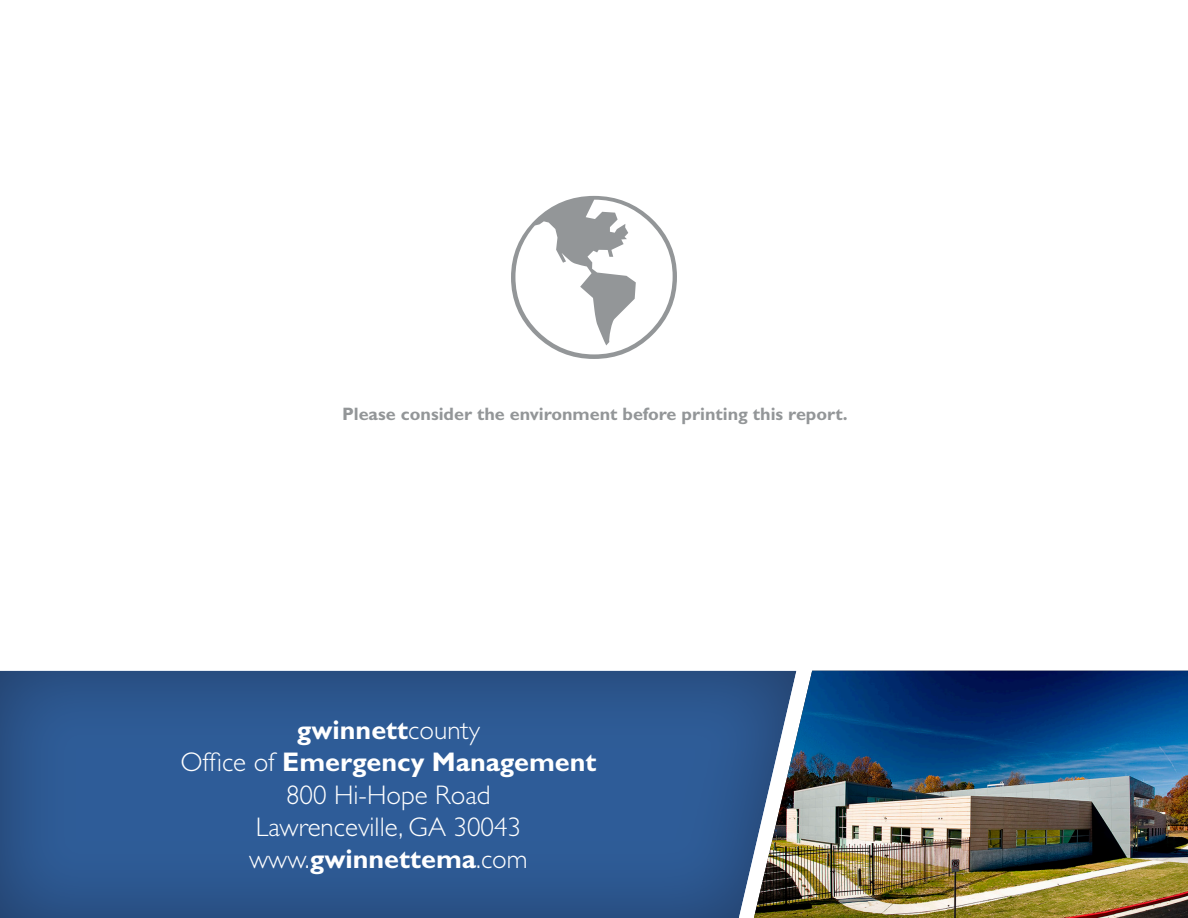
<style>
.page{position:relative;width:1188px;height:918px;background:#fff}
.page>*{position:absolute;margin:0;border:0;box-sizing:border-box;transform-origin:0 0}
.t1{font:700 27px "Gill Sans";color:#fff}
.t2{font:300 27px "Gill Sans";color:#fff}
.t3{font:700 18px "Gill Sans";color:#939698}
.s1{font-weight:300}
</style>
<div class="page">
<div style="left:0;top:669px;width:798px;height:249px;background:#3771b8;opacity:.6"></div>
<img style="left:754px;top:671px;width:434px;height:247px">
<svg style="left:511px;top:196px;width:166px;height:163px"></svg>
<hr style="left:0;top:704px;width:1px;height:214px;background:#284d80">
<p class="t3" style="left:342px;top:403px;width:507px">Please consider the environment before printing this report.</p>
<p class="t1" style="left:297px;top:714px;width:185px">gwinnett<span class="s1">county</span></p>
<p class="t1" style="left:180px;top:746px;width:418px"><span class="s1">Office of</span> Emergency Management</p>
<p class="t2" style="left:286px;top:779px;width:206px">800 Hi-Hope Road</p>
<p class="t2" style="left:256px;top:812px;width:267px">Lawrenceville, GA 30043</p>
<p class="t1" style="left:249px;top:843px;width:280px"><span class="s1">www.</span>gwinnettema<span class="s1">.com</span></p>
</div>
